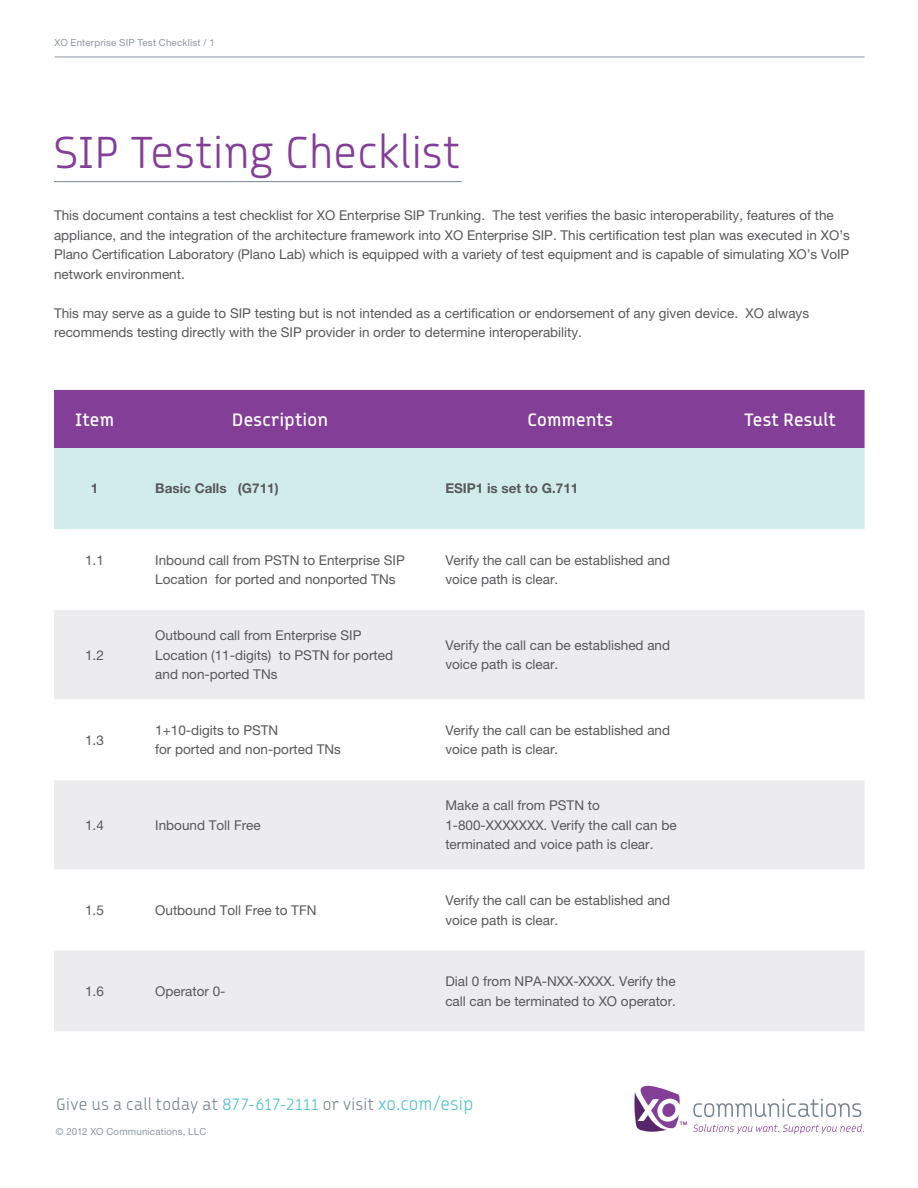
<style>
.page{position:relative;width:918px;height:1188px;background:#fff}
.page>*{position:absolute;margin:0;border:0;box-sizing:border-box;transform-origin:0 0}
.t1{font:45px "Patron";letter-spacing:-.025em;color:#833e97}
.Column_Label_Headers{font:500 18px "Patron";letter-spacing:-.02em;color:#fff}
.Tagline_w_o_Rule{font:16.5px "Patron";letter-spacing:-.015em;color:#76848f}
.t2{font:13.5px/19.5px "Helvetica Neue LT Pro";color:#57585a}
.Section_Headers{font:700 13.5px "Helvetica Neue LT Pro";color:#57585a}
.Page_2_Header{font:9.75px "Helvetica Neue LT Pro";letter-spacing:.02em;color:#8d98a2}
.s1{color:#52c3c4}
.s2{font-size:18px;color:#52c3c4}
</style>
<div class="page">
<svg style="left:693px;top:1099px;width:168px;height:18px"></svg>
<svg style="left:634px;top:1086px;width:53px;height:46px"></svg>
<svg style="left:693px;top:1124px;width:171px;height:10px"></svg>
<hr style="left:55px;top:57px;width:810px;height:1px;background:#8d98a2">
<hr style="left:54px;top:181px;width:408px;height:1px;background:#76848f">
<div style="left:54px;top:390px;width:811px;height:58px;background:#833e97"></div>
<div style="left:54px;top:448px;width:811px;height:81px;background:#d1eceb"></div>
<svg style="left:54px;top:610px;width:811px;height:421px;fill:#ececee"></svg>
<p class="Page_2_Header" style="left:55px;top:37px;width:162px">XO Enterprise SIP Test Checklist / 1</p>
<p class="t1" style="left:54px;top:126px;width:408px">SIP Testing Checklist</p>
<p class="t2" style="left:54px;top:206px;width:797px">This document contains a test checklist for XO Enterprise SIP Trunking. The test verifies the basic interoperability, features of the appliance, and the integration of the architecture framework into XO Enterprise SIP. This certification test plan was executed in XO’s Plano Certification Laboratory (Plano Lab) which is equipped with a variety of test equipment and is capable of simulating XO’s VoIP network environment.</p>
<p class="t2" style="left:54px;top:303px;width:757px">This may serve as a guide to SIP testing but is not intended as a certification or endorsement of any given device. XO always recommends testing directly with the SIP provider in order to determine interoperability.</p>
<p class="Column_Label_Headers" style="left:75px;top:409px;width:41px">Item</p>
<p class="Column_Label_Headers" style="left:232px;top:409px;width:98px">Description</p>
<p class="Column_Label_Headers" style="left:527px;top:409px;width:88px">Comments</p>
<p class="Column_Label_Headers" style="left:744px;top:409px;width:94px">Test Result</p>
<p class="Section_Headers" style="left:91px;top:480px;width:9px">1</p>
<p class="Section_Headers" style="left:155px;top:480px;width:125px">Basic Calls (G711)</p>
<p class="Section_Headers" style="left:445px;top:480px;width:135px">ESIP1 is set to G.711</p>
<p class="t2" style="left:85px;top:550px;width:20px">1.1</p>
<p class="t2" style="left:155px;top:550px;width:251px">Inbound call from PSTN to Enterprise SIP<br>Location for ported and nonported TNs</p>
<p class="t2" style="left:445px;top:550px;width:226px">Verify the call can be established and voice path is clear.</p>
<p class="t2" style="left:85px;top:645px;width:20px">1.2</p>
<p class="t2" style="left:155px;top:625px;width:239px">Outbound call from Enterprise SIP<br>Location (11-digits) to PSTN for ported and non-ported TNs</p>
<p class="t2" style="left:445px;top:635px;width:226px">Verify the call can be established and voice path is clear.</p>
<p class="t2" style="left:85px;top:730px;width:20px">1.3</p>
<p class="t2" style="left:155px;top:720px;width:187px">1+10-digits to PSTN<br>for ported and non-ported TNs</p>
<p class="t2" style="left:445px;top:720px;width:226px">Verify the call can be established and voice path is clear.</p>
<p class="t2" style="left:85px;top:815px;width:20px">1.4</p>
<p class="t2" style="left:155px;top:815px;width:107px">Inbound Toll Free</p>
<p class="t2" style="left:445px;top:795px;width:233px">Make a call from PSTN to<br>1-800-XXXXXXX. Verify the call can be terminated and voice path is clear.</p>
<p class="t2" style="left:85px;top:900px;width:20px">1.5</p>
<p class="t2" style="left:155px;top:900px;width:163px">Outbound Toll Free to TFN</p>
<p class="t2" style="left:445px;top:890px;width:226px">Verify the call can be established and voice path is clear.</p>
<p class="t2" style="left:85px;top:981px;width:20px">1.6</p>
<p class="t2" style="left:155px;top:981px;width:72px">Operator 0-</p>
<p class="t2" style="left:445px;top:971px;width:232px">Dial 0 from NPA-NXX-XXXX. Verify the call can be terminated to XO operator.</p>
<p class="Tagline_w_o_Rule" style="left:56px;top:1095px;width:419px">Give us a call today at <span class="s1">877-617-2111</span> or visit <span class="s2">xo.com/esip</span></p>
<p class="Page_2_Header" style="left:56px;top:1125px;width:152px">© 2012 XO Communications, LLC</p>
</div>
